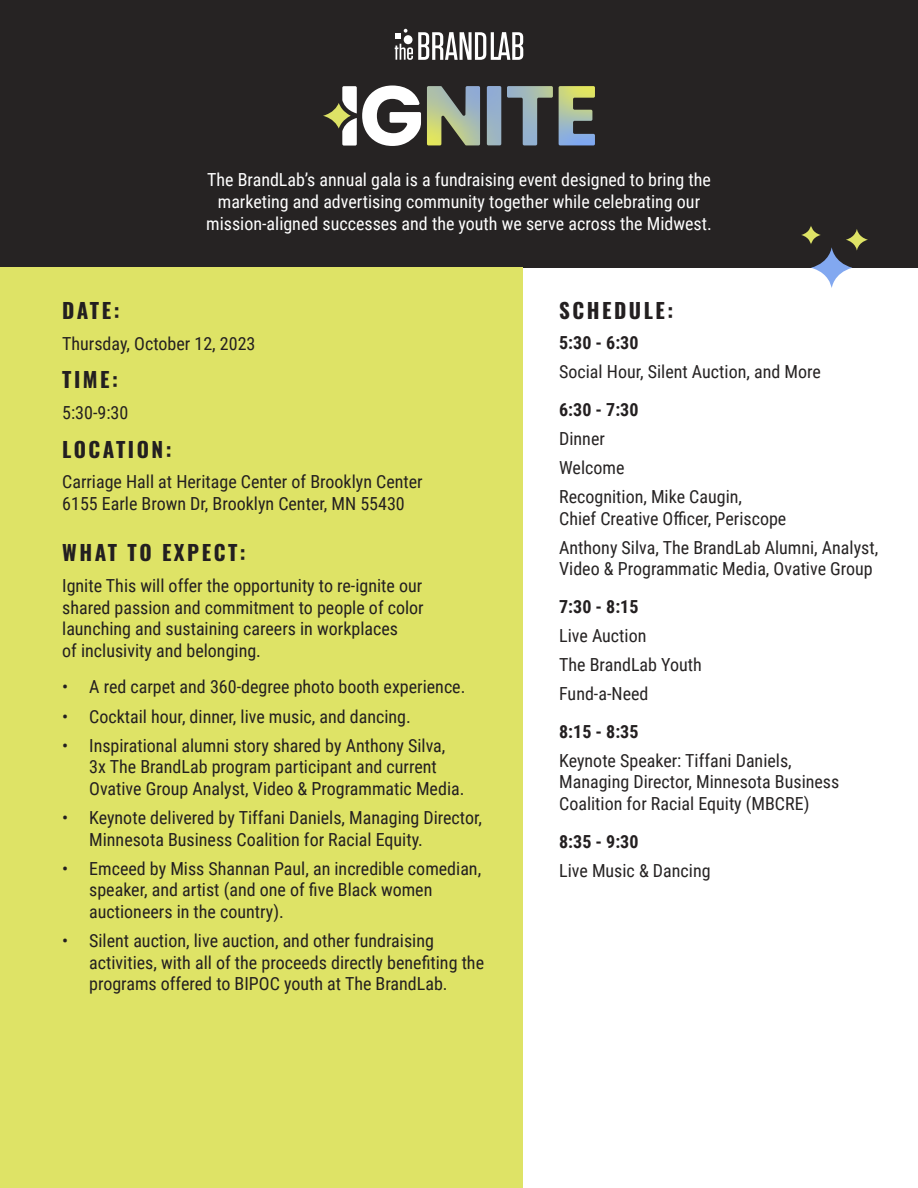
<style>
.page{position:relative;width:918px;height:1188px;background:#fff}
.page>*{position:absolute;margin:0;border:0;box-sizing:border-box;transform-origin:0 0}
.t1{font:21px "Oswald";letter-spacing:.12em;color:#231f20}
.t2{font:18px/21.6px "Roboto Condensed";color:#231f20}
.t3{font:18px/29.1px "Roboto Condensed";color:#262323}
.t4{font:18px/21.6px "Roboto Condensed";color:#fff;text-align:center}
.t5{font:700 18px "Roboto Condensed";color:#231f20}
</style>
<div class="page">
<div style="left:0;top:0;width:918px;height:267px;background:#262323"></div>
<svg style="left:323px;top:86px;width:98px;height:60px"></svg>
<svg style="left:427px;top:86px;width:53px;height:59px"></svg>
<svg style="left:507px;top:86px;width:46px;height:59px"></svg>
<svg style="left:559px;top:86px;width:36px;height:59px"></svg>
<svg style="left:487px;top:86px;width:14px;height:59px"></svg>
<svg style="left:395px;top:29px;width:128px;height:31px"></svg>
<svg style="left:811px;top:247px;width:41px;height:41px"></svg>
<svg style="left:846px;top:229px;width:22px;height:22px"></svg>
<svg style="left:801px;top:226px;width:20px;height:19px"></svg>
<div style="left:0;top:267px;width:523px;height:921px;background:#dee366"></div>
<p class="t4" style="left:206px;top:169px;width:507px">The BrandLab’s annual gala is a fundraising event designed to bring the marketing and advertising community together while celebrating our mission-aligned successes and the youth we serve across the Midwest.</p>
<p class="t1" style="left:62px;top:292px;width:59px">DATE:</p>
<p class="t2" style="left:62px;top:332px;width:195px">Thursday, October 12, 2023</p>
<p class="t1" style="left:62px;top:361px;width:57px">TIME:</p>
<p class="t2" style="left:62px;top:401px;width:68px">5:30-9:30</p>
<p class="t1" style="left:62px;top:430px;width:111px">LOCATION:</p>
<p class="t2" style="left:62px;top:470px;width:362px">Carriage Hall at Heritage Center of Brooklyn Center<br>6155 Earle Brown Dr, Brooklyn Center, MN 55430</p>
<p class="t1" style="left:62px;top:534px;width:185px">WHAT TO EXPECT:</p>
<p class="t2" style="left:62px;top:574px;width:363px">Ignite This will offer the opportunity to re-ignite our shared passion and commitment to people of color launching and sustaining careers in workplaces<br>of inclusivity and belonging.</p>
<p class="t2" style="left:62px;top:676px;width:405px">• A red carpet and 360-degree photo booth experience.</p>
<p class="t2" style="left:62px;top:705px;width:350px">• Cocktail hour, dinner, live music, and dancing.</p>
<p class="t2" style="left:89px;top:734px;width:377px;text-indent:-27px">• Inspirational alumni story shared by Anthony Silva,<br>3x The BrandLab program participant and current<br>Ovative Group Analyst, Video &amp; Programmatic Media.</p>
<p class="t2" style="left:89px;top:806px;width:394px;text-indent:-27px">• Keynote delivered by Tiffani Daniels, Managing Director,<br>Minnesota Business Coalition for Racial Equity.</p>
<p class="t2" style="left:89px;top:857px;width:393px;text-indent:-27px">• Emceed by Miss Shannan Paul, an incredible comedian, speaker, and artist (and one of five Black women auctioneers in the country).</p>
<p class="t2" style="left:89px;top:929px;width:396px;text-indent:-27px">• Silent auction, live auction, and other fundraising activities, with all of the proceeds directly benefiting the programs offered to BIPOC youth at The BrandLab.</p>
<p class="t1" style="left:559px;top:292px;width:116px">SCHEDULE:</p>
<p class="t5" style="left:559px;top:330px;width:81px">5:30 - 6:30</p>
<p class="t3" style="left:559px;top:357px;width:263px">Social Hour, Silent Auction, and More</p>
<p class="t5" style="left:559px;top:397px;width:81px">6:30 - 7:30</p>
<p class="t3" style="left:559px;top:423px;width:184px">Dinner<br>Welcome<br>Recognition, Mike Caugin,</p>
<p class="t3" style="left:559px;top:503px;width:321px">Chief Creative Officer, Periscope<br>Anthony Silva, The BrandLab Alumni, Analyst,</p>
<p class="t3" style="left:559px;top:554px;width:315px">Video &amp; Programmatic Media, Ovative Group</p>
<p class="t5" style="left:559px;top:594px;width:81px">7:30 - 8:15</p>
<p class="t3" style="left:559px;top:620px;width:144px">Live Auction<br>The BrandLab Youth<br>Fund-a-Need</p>
<p class="t5" style="left:559px;top:719px;width:81px">8:15 - 8:35</p>
<p class="t3" style="left:559px;top:749px;width:282px;line-height:21.6px">Keynote Speaker: Tiffani Daniels,<br>Managing Director, Minnesota Business<br>Coalition for Racial Equity (MBCRE)</p>
<p class="t5" style="left:559px;top:828px;width:81px">8:35 - 9:30</p>
<p class="t3" style="left:559px;top:855px;width:153px">Live Music &amp; Dancing</p>
</div>
